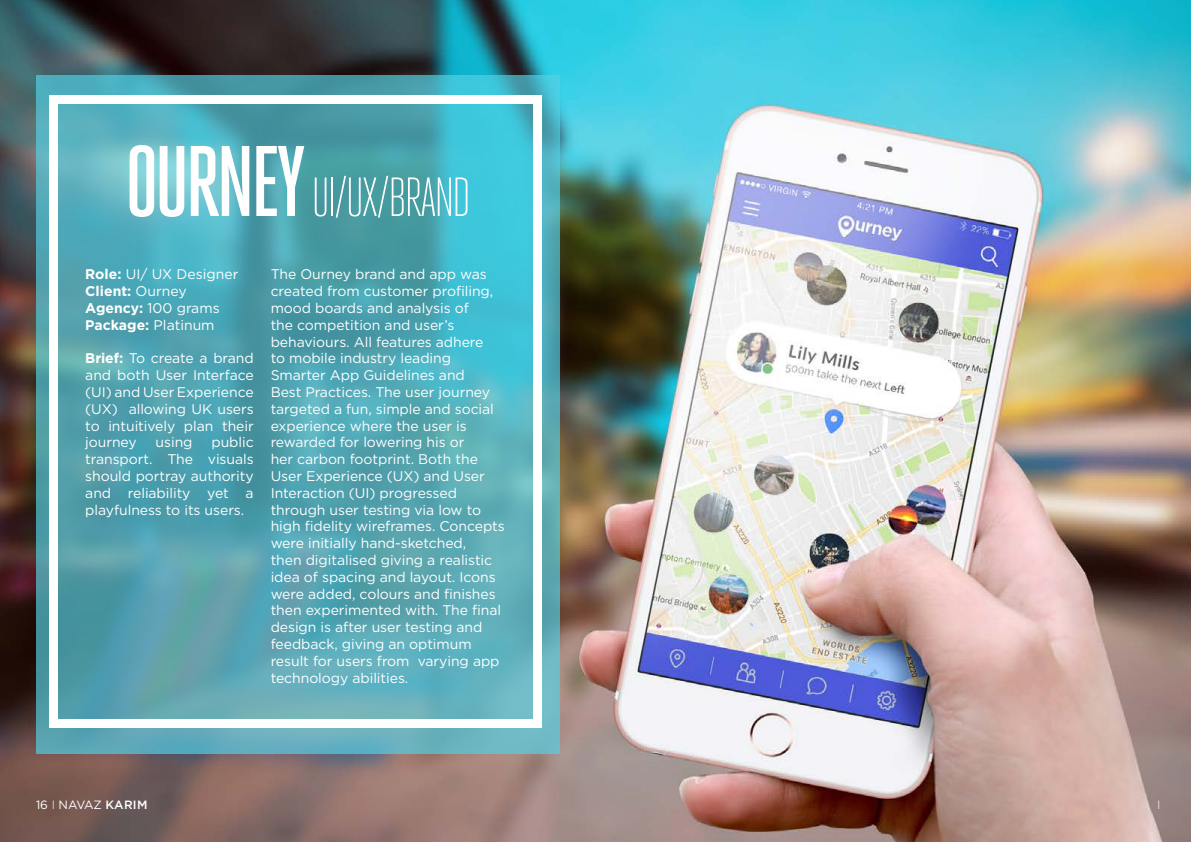
<style>
.page{position:relative;width:1191px;height:842px;background:#fff}
.page>*{position:absolute;margin:0;border:0;box-sizing:border-box;transform-origin:0 0}
.t1{font:300 55px "Heroic Condensed";letter-spacing:-.05em;color:#fff}
.t2{font:14px/16.8px "Gotham";letter-spacing:-.005em;color:#fff}
.t3{font:12px "Gotham";color:#fff}
.t4{font:300 12px "Gotham";color:#fff}
.s1{font-weight:500;font-size:100px}
.s2{font-weight:700}
.s3{font-weight:300}
.s4{font-weight:500}
</style>
<div class="page">
<img style="left:0;top:0;width:1191px;height:842px">
<svg style="left:36px;top:75px;width:523px;height:678px;background:#53a8b5"></svg>
<div style="left:50px;top:95px;width:492px;height:8px;background:#fff"></div>
<div style="left:50px;top:719px;width:492px;height:8px;background:#fff"></div>
<div style="left:533px;top:95px;width:8px;height:632px;background:#fff"></div>
<div style="left:50px;top:95px;width:8px;height:632px;background:#fff"></div>
<h1 class="t1" style="left:125px;top:167px;width:348px"><span class="s1">OURNEY</span> UI/UX/BRAND</h1>
<p class="t2" style="left:85px;top:266px;width:155px"><span class="s2">Role:</span> UI/ UX Designer<br><span class="s2">Client:</span> Ourney<br><span class="s2">Agency:</span> 100 grams<br><span class="s2">Package:</span> Platinum</p>
<p class="t2" style="left:85px;top:350px;width:170px;text-align:justify"><span class="s2">Brief:</span> To create a brand and both User Interface (UI) and User Experience (UX) allowing UK users to intuitively plan their journey</p>
<p class="t2" style="left:85px;top:434px;width:170px;text-align:justify;text-indent:126px">public transport. The visuals should portray authority and reliability yet a playfulness to its users.</p>
<p class="t2" style="left:156px;top:434px;width:38px">using</p>
<p class="t2" style="left:271px;top:266px;width:236px">The Ourney brand and app was created from customer profiling, mood boards and analysis of<br>the competition and user’s behaviours. All features adhere<br>to mobile industry leading<br>Smarter App Guidelines and<br>Best Practices. The user journey targeted a fun, simple and social experience where the user is rewarded for lowering his or<br>her carbon footprint. Both the<br>User Experience (UX) and User<br>Interaction (UI) progressed through user testing via low to high fidelity wireframes. Concepts were initially hand-sketched,<br>then digitalised giving a realistic idea of spacing and layout. Icons were added, colours and finishes then experimented with. The final design is after user testing and feedback, giving an optimum result for users from varying app technology abilities.</p>
<p class="t3" style="left:36px;top:797px;width:113px">16 <span class="s3">I</span> NAVAZ <span class="s4">KARIM</span></p>
<p class="t4" style="left:1157px;top:797px;width:5px">I</p>
</div>
